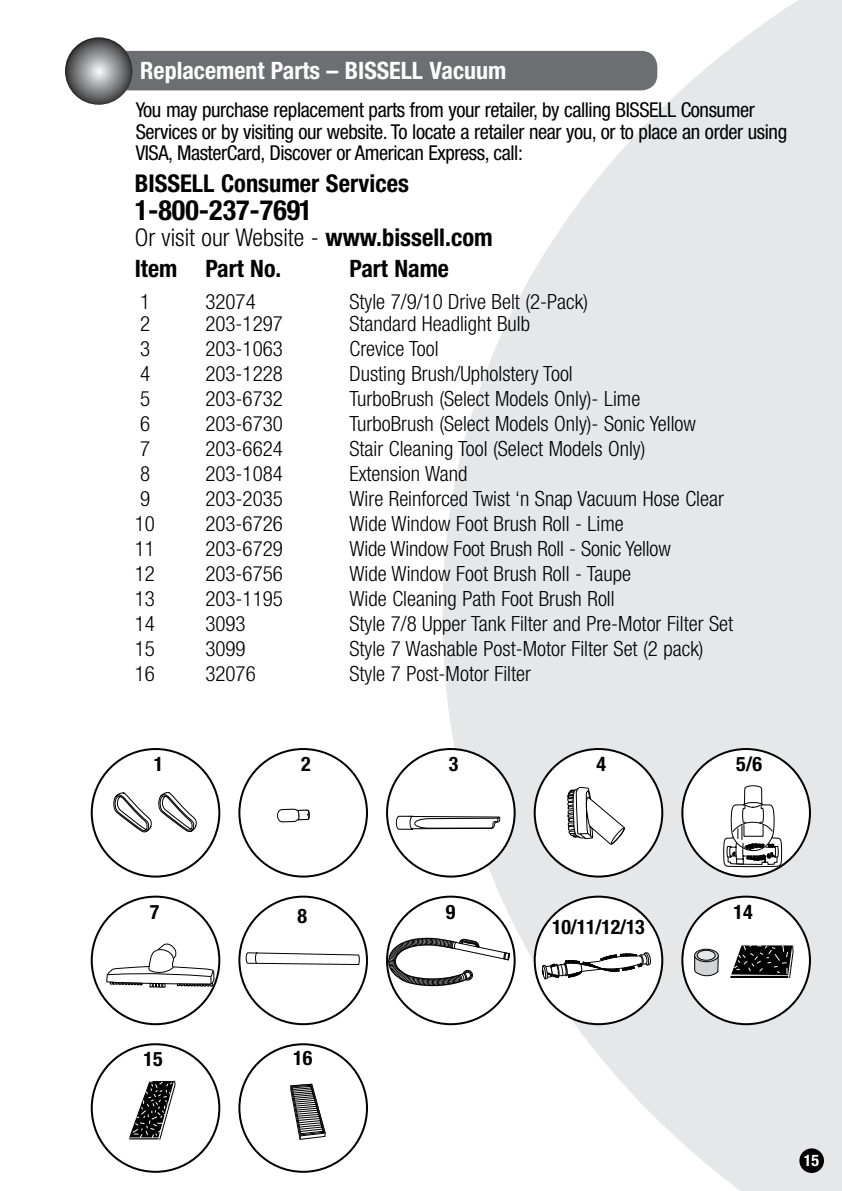
<style>
.page{position:relative;width:842px;height:1191px;background:#fff}
.page>*{position:absolute;margin:0;border:0;box-sizing:border-box;transform-origin:0 0}
.t1{font:700 condensed 28px "Helvetica Neue LT Std";color:#000}
.t2{font:300 condensed 24.4px "Helvetica Neue LT Std";color:#000}
.t3{font:700 condensed 24.4px "Helvetica Neue LT Std";color:#000}
.t4{font:700 condensed 24px "Helvetica Neue LT Std";color:#fff}
.t5{font:700 condensed 24px "Helvetica Neue LT Std";color:#000}
.t6{font:300 condensed 21px "Helvetica Neue LT Std";color:#000}
.t7{font:condensed 20.4px/21.6px "Helvetica Neue LT Std";letter-spacing:-.02em;color:#000}
.t8{font:700 condensed 20px "Helvetica Neue LT Std";letter-spacing:-.02em;color:#000}
.t9{font:700 condensed 16px "Helvetica Neue LT Std";color:#fff}
.s1{font-weight:700}
</style>
<div class="page">
<svg style="left:442px;top:0;width:400px;height:1191px;fill:#e6e7e8"></svg>
<div style="left:799px;top:1148px;width:25px;height:25px;background:#000;border-radius:50%"></div>
<div style="left:109px;top:51px;width:548px;height:39px;background:#6d6e71;border-radius:16px"></div>
<svg style="left:65px;top:37px;width:67px;height:68px"></svg>
<svg style="left:113px;top:792px;width:84px;height:41px"></svg>
<svg style="left:277px;top:808px;width:32px;height:14px"></svg>
<div style="left:387px;top:749px;width:127px;height:127px;background:#fff;border-radius:50%"></div>
<svg style="left:396px;top:816px;width:104px;height:14px"></svg>
<div style="left:535px;top:749px;width:127px;height:127px;background:#fff;border-radius:50%"></div>
<svg style="left:567px;top:787px;width:58px;height:58px"></svg>
<div style="left:682px;top:749px;width:128px;height:127px;background:#fff;border-radius:50%"></div>
<svg style="left:723px;top:785px;width:59px;height:82px"></svg>
<svg style="left:106px;top:943px;width:109px;height:66px"></svg>
<div style="left:387px;top:897px;width:127px;height:127px;background:#fff;border-radius:50%"></div>
<svg style="left:388px;top:938px;width:122px;height:48px"></svg>
<div style="left:535px;top:897px;width:127px;height:127px;background:#fff;border-radius:50%"></div>
<svg style="left:542px;top:952px;width:109px;height:27px"></svg>
<div style="left:682px;top:897px;width:128px;height:127px;background:#fff;border-radius:50%"></div>
<div style="left:438px;top:1050px;width:31px;height:24px;background:#fff"></div>
<svg style="left:290px;top:1084px;width:35px;height:56px"></svg>
<svg style="left:128px;top:1080px;width:48px;height:60px"></svg>
<svg style="left:730px;top:944px;width:63px;height:34px"></svg>
<svg style="left:694px;top:955px;width:25px;height:22px"></svg>
<svg style="left:694px;top:949px;width:24px;height:13px"></svg>
<div style="left:694px;top:949px;width:24px;height:13px;border:1px solid #000;border-radius:50%"></div>
<div style="left:697px;top:950px;width:18px;height:10px;background:#e6e7e8;border-radius:50%"></div>
<div style="left:697px;top:950px;width:18px;height:10px;border:1px solid #000;border-radius:50%"></div>
<svg style="left:246px;top:952px;width:113px;height:13px"></svg>
<p class="t4" style="left:140px;top:56px;width:368px">Replacement Parts – BISSELL Vacuum</p>
<p class="t7" style="left:136px;top:99px;width:653px">You may purchase replacement parts from your retailer, by calling BISSELL Consumer<br>Services or by visiting our website. To locate a retailer near you, or to place an order using<br>VISA, MasterCard, Discover or American Express, call:</p>
<p class="t3" style="left:135px;top:168px;width:276px">BISSELL Consumer Services</p>
<h1 class="t1" style="left:135px;top:193px;width:179px">1-800-237-7691</h1>
<p class="t2" style="left:135px;top:223px;width:359px">Or visit our Website - <span class="s1">www.bissell.com</span></p>
<p class="t5" style="left:135px;top:254px;width:148px">Item Part No.</p>
<p class="t5" style="left:349px;top:254px;width:101px">Part Name</p>
<p class="t6" style="left:140px;top:289px;width:12px">1</p>
<p class="t6" style="left:205px;top:289px;width:52px">32074</p>
<p class="t6" style="left:349px;top:289px;width:240px">Style 7/9/10 Drive Belt (2-Pack)</p>
<p class="t6" style="left:140px;top:311px;width:12px">2</p>
<p class="t6" style="left:205px;top:311px;width:79px">203-1297</p>
<p class="t6" style="left:349px;top:311px;width:182px">Standard Headlight Bulb</p>
<p class="t6" style="left:140px;top:336px;width:12px">3</p>
<p class="t6" style="left:205px;top:336px;width:79px">203-1063</p>
<p class="t6" style="left:349px;top:336px;width:91px">Crevice Tool</p>
<p class="t6" style="left:140px;top:361px;width:12px">4</p>
<p class="t6" style="left:205px;top:361px;width:79px">203-1228</p>
<p class="t6" style="left:349px;top:361px;width:225px">Dusting Brush/Upholstery Tool</p>
<p class="t6" style="left:140px;top:386px;width:12px">5</p>
<p class="t6" style="left:205px;top:386px;width:79px">203-6732</p>
<p class="t6" style="left:349px;top:386px;width:292px">TurboBrush (Select Models Only)- Lime</p>
<p class="t6" style="left:140px;top:411px;width:12px">6</p>
<p class="t6" style="left:205px;top:411px;width:79px">203-6730</p>
<p class="t6" style="left:349px;top:411px;width:348px">TurboBrush (Select Models Only)- Sonic Yellow</p>
<p class="t6" style="left:140px;top:436px;width:12px">7</p>
<p class="t6" style="left:205px;top:436px;width:79px">203-6624</p>
<p class="t6" style="left:349px;top:436px;width:297px">Stair Cleaning Tool (Select Models Only)</p>
<p class="t6" style="left:140px;top:461px;width:12px">8</p>
<p class="t6" style="left:205px;top:461px;width:79px">203-1084</p>
<p class="t6" style="left:349px;top:461px;width:119px">Extension Wand</p>
<p class="t6" style="left:140px;top:486px;width:12px">9</p>
<p class="t6" style="left:205px;top:486px;width:79px">203-2035</p>
<p class="t6" style="left:349px;top:486px;width:376px">Wire Reinforced Twist ‘n Snap Vacuum Hose Clear</p>
<p class="t6" style="left:135px;top:511px;width:22px">10</p>
<p class="t6" style="left:205px;top:511px;width:79px">203-6726</p>
<p class="t6" style="left:349px;top:511px;width:276px">Wide Window Foot Brush Roll - Lime</p>
<p class="t6" style="left:135px;top:536px;width:22px">11</p>
<p class="t6" style="left:205px;top:536px;width:79px">203-6729</p>
<p class="t6" style="left:349px;top:536px;width:323px">Wide Window Foot Brush Roll - Sonic Yellow</p>
<p class="t6" style="left:135px;top:561px;width:22px">12</p>
<p class="t6" style="left:205px;top:561px;width:79px">203-6756</p>
<p class="t6" style="left:349px;top:561px;width:283px">Wide Window Foot Brush Roll - Taupe</p>
<p class="t6" style="left:135px;top:586px;width:22px">13</p>
<p class="t6" style="left:205px;top:586px;width:79px">203-1195</p>
<p class="t6" style="left:349px;top:586px;width:267px">Wide Cleaning Path Foot Brush Roll</p>
<p class="t6" style="left:135px;top:611px;width:22px">14</p>
<p class="t6" style="left:205px;top:611px;width:42px">3093</p>
<p class="t6" style="left:349px;top:611px;width:385px">Style 7/8 Upper Tank Filter and Pre-Motor Filter Set</p>
<p class="t6" style="left:135px;top:636px;width:22px">15</p>
<p class="t6" style="left:205px;top:636px;width:42px">3099</p>
<p class="t6" style="left:349px;top:636px;width:355px">Style 7 Washable Post-Motor Filter Set (2 pack)</p>
<p class="t6" style="left:135px;top:661px;width:22px">16</p>
<p class="t6" style="left:205px;top:661px;width:52px">32076</p>
<p class="t6" style="left:349px;top:661px;width:183px">Style 7 Post-Motor Filter</p>
<p class="t8" style="left:154px;top:752px;width:11px">1</p>
<p class="t8" style="left:301px;top:752px;width:11px">2</p>
<p class="t8" style="left:449px;top:752px;width:11px">3</p>
<p class="t8" style="left:596px;top:752px;width:11px">4</p>
<p class="t8" style="left:736px;top:752px;width:27px">5/6</p>
<p class="t8" style="left:150px;top:899px;width:11px">7</p>
<p class="t8" style="left:297px;top:904px;width:11px">8</p>
<p class="t8" style="left:446px;top:899px;width:11px">9</p>
<p class="t8" style="left:143px;top:1047px;width:21px">15</p>
<p class="t8" style="left:293px;top:1046px;width:21px">16</p>
<p class="t8" style="left:552px;top:915px;width:94px">10/11/12/13</p>
<p class="t8" style="left:733px;top:899px;width:21px">14</p>
<p class="t9" style="left:804px;top:1151px;width:17px">151.</p>
</div>
